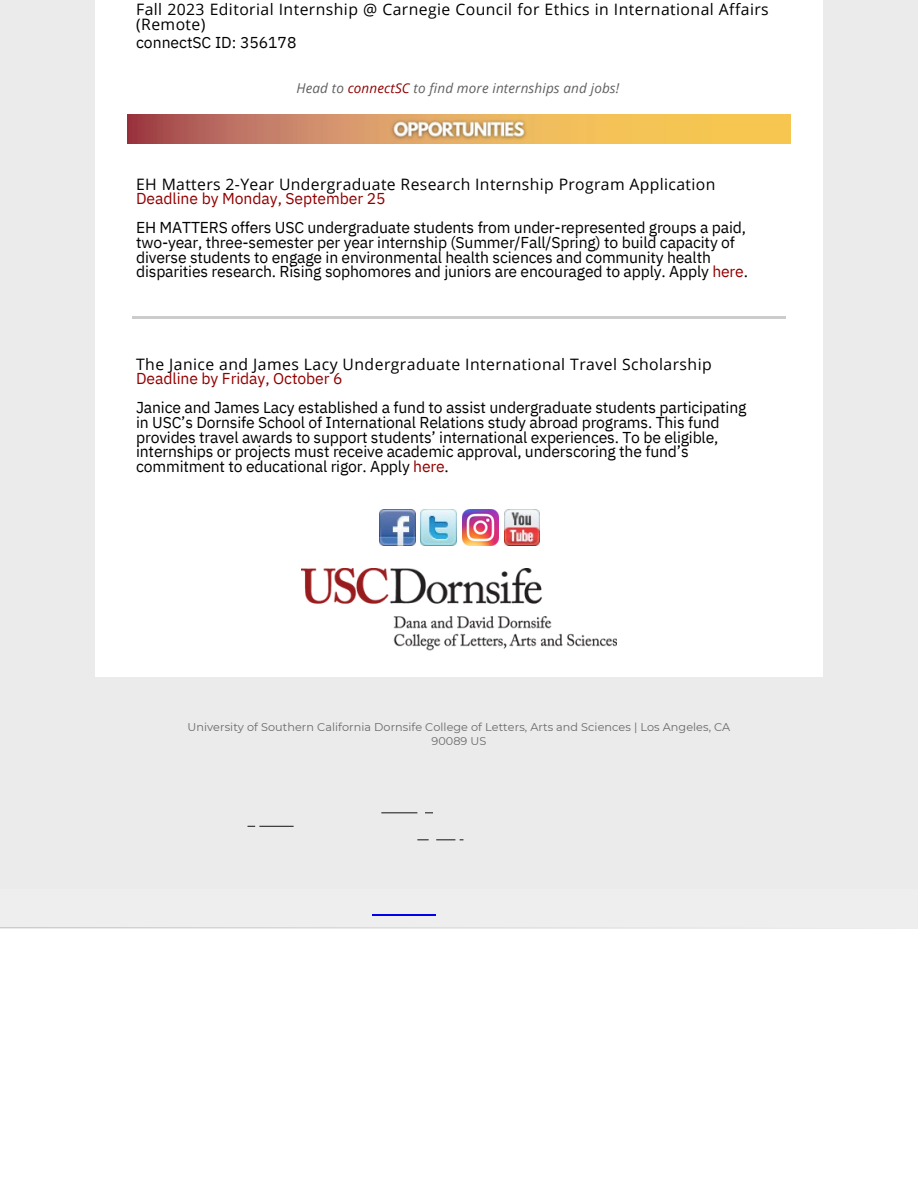
<style>
.page{position:relative;width:918px;height:1188px;background:#fff}
.page>*{position:absolute;margin:0;border:0;box-sizing:border-box;transform-origin:0 0}
.t1{font:15.75px/14.7px "IBM Plex Sans";letter-spacing:-.01em;color:#000}
.t2{font:15.75px/15.8px "Open Sans";letter-spacing:.025em;color:#000}
.t3{font:15.75px "IBM Plex Sans";letter-spacing:-.005em;color:#920000}
.t4{font:italic 13.5px "Open Sans";letter-spacing:.01em;color:#606060}
.t5{font:11.25px/13.5px "Montserrat";letter-spacing:.005em;color:#696969;text-align:center}
.s1{color:#920000}
</style>
<div class="page">
<div style="left:0;top:0;width:918px;height:890px;background:#ebebeb"></div>
<div style="left:96px;top:0;width:726px;height:676px;background:#fff"></div>
<hr style="left:133px;top:316px;width:652px;height:2px;background:#ccc">
<img style="left:127px;top:115px;width:664px;height:29px">
<img style="left:379px;top:510px;width:36px;height:36px">
<img style="left:421px;top:510px;width:36px;height:36px">
<img style="left:462px;top:510px;width:36px;height:36px">
<img style="left:504px;top:510px;width:36px;height:36px">
<img style="left:302px;top:568px;width:314px;height:82px">
<svg style="left:248px;top:826px;width:46px;height:1px"></svg>
<div style="left:0;top:890px;width:918px;height:38px;background:#eee"></div>
<svg style="left:0;top:927px;width:577px;height:1px"></svg>
<hr style="left:373px;top:915px;width:63px;height:1px;background:#00e">
<svg style="left:381px;top:812px;width:52px;height:1px"></svg>
<svg style="left:417px;top:839px;width:47px;height:1px"></svg>
<h1 class="t2" style="left:136px;top:1px;width:634px">Fall 2023 Editorial Internship @ Carnegie Council for Ethics in International Affairs (Remote)</h1>
<h1 class="t1" style="left:136px;top:35px;width:162px">connectSC ID: 356178</h1>
<p class="t4" style="left:296px;top:79px;width:324px">Head to <span class="s1">connectSC</span> to find more internships and jobs!</p>
<h1 class="t2" style="left:136px;top:176px;width:581px">EH Matters 2-Year Undergraduate Research Internship Program Application</h1>
<p class="t3" style="left:136px;top:188px;width:251px">Deadline by Monday, September 25</p>
<p class="t1" style="left:136px;top:220px;width:613px">EH MATTERS offers USC undergraduate students from under-represented groups a paid, two-year, three-semester per year internship (Summer/Fall/Spring) to build capacity of diverse students to engage in environmental health sciences and community health disparities research. Rising sophomores and juniors are encouraged to apply. Apply <span class="s1">here</span>.</p>
<h1 class="t2" style="left:136px;top:356px;width:577px">The Janice and James Lacy Undergraduate International Travel Scholarship</h1>
<p class="t3" style="left:136px;top:368px;width:208px">Deadline by Friday, October 6</p>
<p class="t1" style="left:136px;top:400px;width:612px">Janice and James Lacy established a fund to assist undergraduate students participating in USC’s Dornsife School of International Relations study abroad programs. This fund provides travel awards to support students’ international experiences. To be eligible, internships or projects must receive academic approval, underscoring the fund’s commitment to educational rigor. Apply <span class="s1">here</span>.</p>
<p class="t5" style="left:187px;top:720px;width:544px">University of Southern California Dornsife College of Letters, Arts and Sciences | Los Angeles, CA<br>90089 US</p>
</div>
